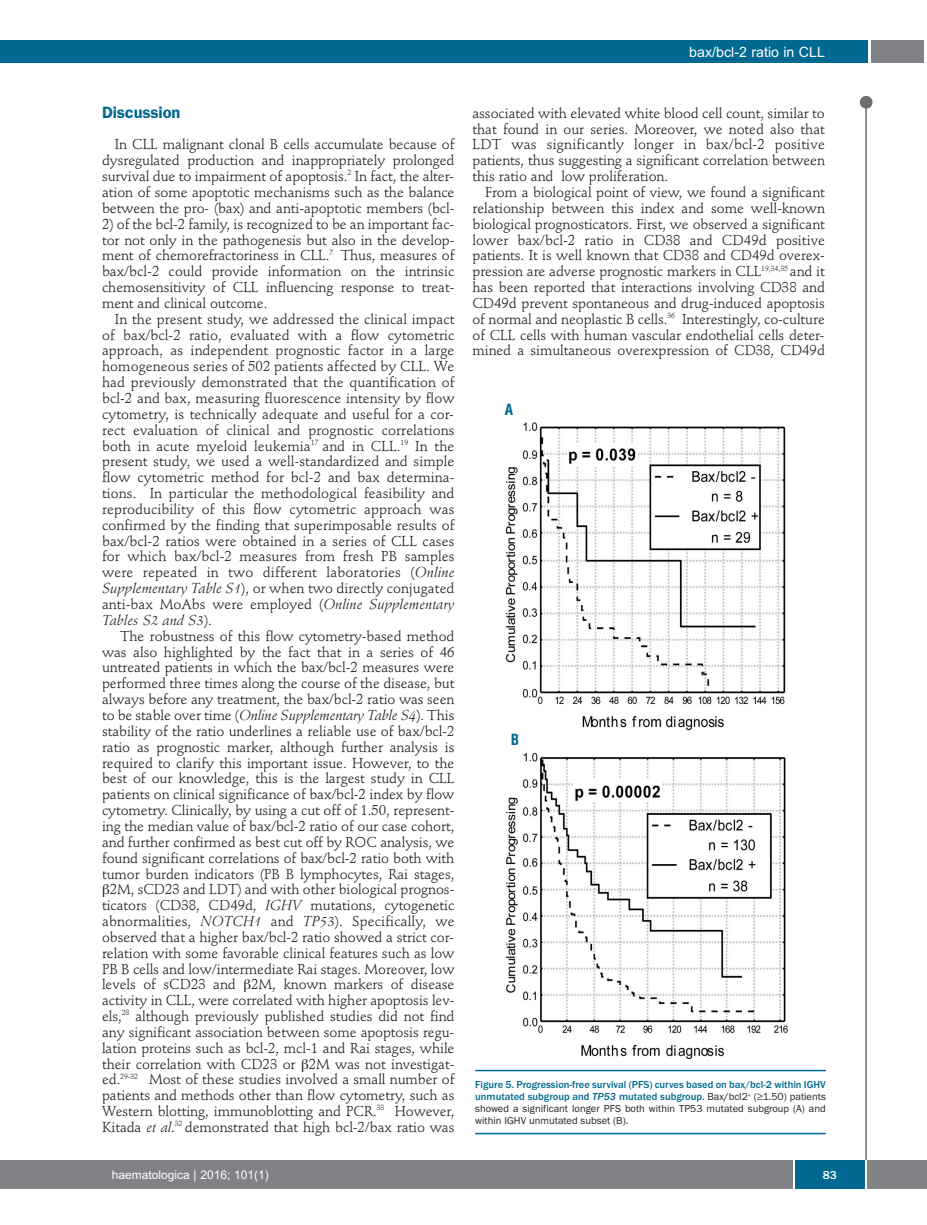
<style>
.page{position:relative;width:927px;height:1225px;background:#fff}
.page>*{position:absolute;margin:0;border:0;box-sizing:border-box;transform-origin:0 0}
.t1{font:600 16.5px "Franklin Gothic";letter-spacing:-.01em;color:#006991}
.t2{font:700 condensed 15px "Helvetica";color:#006991}
.t3{font:14.25px/15.9px "Stempel Schneidler";letter-spacing:-.005em;color:#231f20;text-align:justify}
.t4{font:14.25px "Arial";color:#fff}
.t5{font:12px "Arial";color:#fff}
.t6{font:500 12px "Franklin Gothic";color:#fff}
.t7{font:10.5px/12px "Franklin Gothic";color:#231f20;text-align:justify}
.s1{font-style:italic}
.s2{font-weight:500;color:#006991}
.s3{font-weight:500;font-style:italic;color:#006991}
</style>
<div class="page">
<div style="left:860px;top:96px;width:12px;height:13px;background:#6c6d70;border-radius:50%"></div>
<hr style="left:865px;top:98px;width:2px;height:1062px;background:#6c6d70">
<div style="left:871px;top:40px;width:52px;height:22px;background:#808285"></div>
<div style="left:18px;top:40px;width:849px;height:22px;background:#006991"></div>
<div style="left:17px;top:1160px;width:910px;height:28px;background:#808285"></div>
<div style="left:795px;top:1160px;width:70px;height:28px;background:#006991"></div>
<hr style="left:793px;top:1160px;width:2px;height:28px;background:#fff">
<hr style="left:865px;top:1160px;width:2px;height:28px;background:#fff">
<div style="left:0;top:40px;width:19px;height:22px;background:#006991"></div>
<div style="left:0;top:1160px;width:18px;height:28px;background:#808285"></div>
<img style="left:497px;top:422px;width:306px;height:650px">
<hr style="left:475px;top:1069px;width:351px;height:2px;background:#006991">
<hr style="left:475px;top:1132px;width:351px;height:2px;background:#006991">
<p class="t4" style="left:689px;top:44px;width:137px">bax/bcl-2 ratio in CLL</p>
<p class="t1" style="left:102px;top:106px;width:80px">Discussion</p>
<p class="t3" style="left:102px;top:138px;width:354px;text-indent:13px">In CLL malignant clonal B cells accumulate because of dysregulated production and inappropriately prolonged survival due to impairment of apoptosis.<sup>2</sup> In fact, the alter&shy;ation of some apoptotic mechanisms such as the balance between the pro- (bax) and anti-apoptotic members (bcl-</p>
<p class="t3" style="left:102px;top:217px;width:354px">2) of the bcl-2 family, is recognized to be an important fac&shy;tor not only in the pathogenesis but also in the develop&shy;ment of chemorefractoriness in CLL.<sup>7</sup> Thus, measures of bax/bcl-2 could provide information on the intrinsic chemosensitivity of CLL influencing response to treat&shy;ment and clinical outcome.</p>
<p class="t3" style="left:102px;top:312px;width:354px;text-indent:13px">In the present study, we addressed the clinical impact of bax/bcl-2 ratio, evaluated with a flow cytometric approach, as independent prognostic factor in a large homogeneous series of 502 patients affected by CLL. We had previously demonstrated that the quantification of bcl-2 and bax, measuring fluorescence intensity by flow cytometry, is technically adequate and useful for a cor&shy;rect evaluation of clinical and prognostic correlations both in acute myeloid leukemia<sup>17</sup> and in CLL.<sup>19</sup> In the present study, we used a well-standardized and simple flow cytometric method for bcl-2 and bax determina&shy;tions. In particular the methodological feasibility and reproducibility of this flow cytometric approach was confirmed by the finding that superimposable results of bax/bcl-2 ratios were obtained in a series of CLL cases for which bax/bcl-2 measures from fresh PB samples were repeated in two different laboratories (<span class="s1">Online Supplementary Table S1</span>), or when two directly conjugated anti-bax MoAbs were employed (<span class="s1">Online Supplementary Tables S2 and S3</span>).</p>
<p class="t3" style="left:102px;top:629px;width:354px;text-align:right">The robustness of this flow cytometry-based method was also highlighted by the fact that in a series of 46 untreated patients in which the bax/bcl-2 measures were performed three times along the course of the disease, but always before any treatment, the bax/bcl-2 ratio was seen to be stable over time (<span class="s1">Online Supplementary Table S4</span>). This stability of the ratio underlines a reliable use of bax/bcl-2 ratio as prognostic marker, although further analysis is required to clarify this important issue. However, to the best of our knowledge, this is the largest study in CLL patients on clinical significance of bax/bcl-2 index by flow cytometry. Clinically, by using a cut off of 1.50, represent&shy;ing the median value of bax/bcl-2 ratio of our case cohort, and further confirmed as best cut off by ROC analysis, we found significant correlations of bax/bcl-2 ratio both with tumor burden indicators (PB B lymphocytes, Rai stages, 2M, sCD23 and LDT) and with other biological prognos&shy;ticators (CD38, CD49d, <span class="s1">IGHV</span> mutations, cytogenetic abnormalities, <span class="s1">NOTCH1</span> and <span class="s1">TP53</span>). Specifically, we observed that a higher bax/bcl-2 ratio showed a strict cor&shy;relation with some favorable clinical features such as low PB B cells and low/intermediate Rai stages. Moreover, low levels of sCD23 and 2M, known markers of disease activity in CLL, were correlated with higher apoptosis lev&shy;els,<sup>28</sup> although previously published studies did not find any significant association between some apoptosis regu&shy;lation proteins such as bcl-2, mcl-1 and Rai stages, while their correlation with CD23 or 2M was not investigat&shy;ed.<sup>29-32</sup> Most of these studies involved a small number of patients and methods other than flow cytometry, such as Western blotting, immunoblotting and PCR.<sup>33</sup> However, Kitada <span class="s1">et al</span>.<sup>32</sup> demonstrated that high bcl-2/bax ratio was</p>
<p class="t3" style="left:472px;top:106px;width:354px">associated with elevated white blood cell count, similar to that found in our series. Moreover, we noted also that LDT was significantly longer in bax/bcl-2 positive patients, thus suggesting a significant correlation between this ratio and low proliferation.</p>
<p class="t3" style="left:472px;top:185px;width:354px;text-indent:13px">From a biological point of view, we found a significant relationship between this index and some well-known biological prognosticators. First, we observed a significant lower bax/bcl-2 ratio in CD38 and CD49d positive patients. It is well known that CD38 and CD49d overex&shy;pression are adverse prognostic markers in CLL<sup>19,34,35</sup> and it has been reported that interactions involving CD38 and CD49d prevent spontaneous and drug-induced apoptosis of normal and neoplastic B cells.<sup>36</sup> Interestingly, co-culture of CLL cells with human vascular endothelial cells deter&shy;mined a simultaneous overexpression of CD38, CD49d</p>
<p class="t2" style="left:505px;top:401px;width:10px">A</p>
<p class="t2" style="left:511px;top:731px;width:10px">B</p>
<p class="t7" style="left:475px;top:1078px;width:352px"><span class="s2">Figure 5. Progression-free survival (PFS) curves based on bax/bcl-2 within IGHV unmutated subgroup and</span> <span class="s3">TP53</span> <span class="s2">mutated subgroup.</span> Bax/bcl2<sup>+</sup> (≥1.50) patients showed a significant longer PFS both within TP53 mutated subgroup (A) and within IGHV unmutated subset (B).</p>
<p class="t5" style="left:112px;top:1167px;width:158px">haematologica | 2016; 101(1)</p>
<p class="t6" style="left:823px;top:1167px;width:16px">83</p>
</div>
